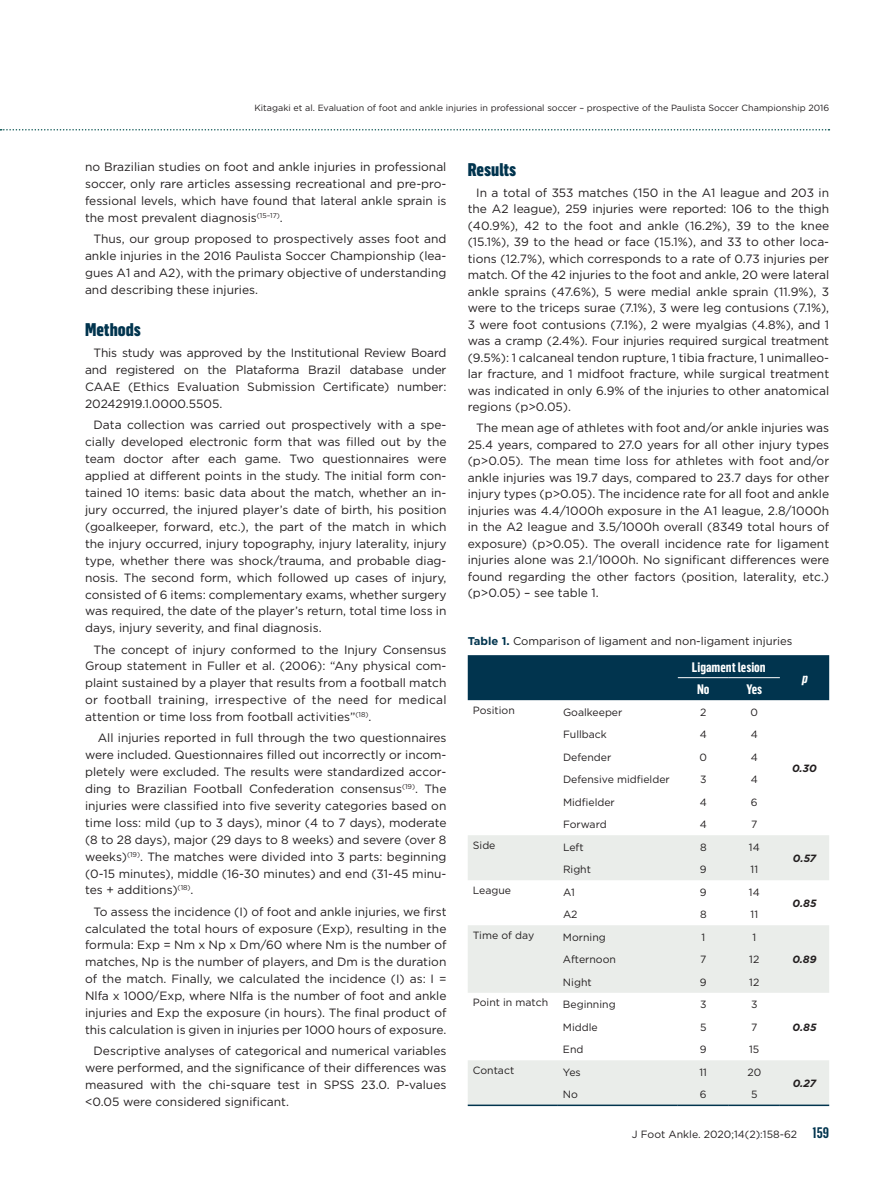
<style>
.page{position:relative;width:893px;height:1191px;background:#fff}
.page>*{position:absolute;margin:0;border:0;box-sizing:border-box;transform-origin:0 0}
.t1{font:900 18px "Flama Cond";color:#01344e}
.t2{font:700 13.5px "Flama Cond";color:#fff}
.t3{font:italic 700 13.5px "Flama Cond";color:#fff}
.t4{font:12px/17px "Gotham";color:#231f20;text-align:justify}
.t5{font:11.25px "Gotham";color:#231f20}
.t6{font:10.5px "Gotham";color:#231f20}
.t7{font:italic 700 10.5px "Gotham";letter-spacing:-.005em;color:#231f20}
.t8{font:9px "Gotham";color:#231f20}
.s1{font-weight:700;color:#01344e}
.s2{font-family:"Flama Cond";font-weight:600;font-size:15px;color:#01344e}
</style>
<div class="page">
<svg style="left:0;top:129px;width:829px;height:1px"></svg>
<div style="left:468px;top:655px;width:361px;height:45px;background:#01344e"></div>
<svg style="left:468px;top:835px;width:361px;height:269px;fill:#eaedea"></svg>
<hr style="left:468px;top:1104px;width:90px;height:2px;background:#01344e">
<hr style="left:780px;top:1104px;width:49px;height:2px;background:#01344e">
<hr style="left:558px;top:1104px;width:120px;height:2px;background:#01344e">
<hr style="left:678px;top:1104px;width:51px;height:2px;background:#01344e">
<hr style="left:729px;top:1104px;width:51px;height:2px;background:#01344e">
<hr style="left:678px;top:677px;width:51px;height:1px;background:#fff">
<hr style="left:729px;top:677px;width:51px;height:1px;background:#fff">
<p class="t8" style="left:254px;top:102px;width:576px">Kitagaki et al. Evaluation of foot and ankle injuries in professional soccer – prospective of the Paulista Soccer Championship 2016</p>
<p class="t4" style="left:85px;top:158px;width:363px">no Brazilian studies on foot and ankle injuries in professional soccer, only rare articles assessing recreational and pre-pro&shy;fessional levels, which have found that lateral ankle sprain is the most prevalent diagnosis<sup>(15–17)</sup>.</p>
<p class="t4" style="left:85px;top:230px;width:363px;text-indent:9px">Thus, our group proposed to prospectively asses foot and ankle injuries in the 2016 Paulista Soccer Championship (lea&shy;gues A1 and A2), with the primary objective of understanding and describing these injuries.</p>
<h1 class="t1" style="left:85px;top:316px;width:57px">Methods</h1>
<p class="t4" style="left:85px;top:344px;width:363px;text-indent:9px">This study was approved by the Institutional Review Board and registered on the Plataforma Brazil database under CAAE (Ethics Evaluation Submission Certificate) number:<br>20242919.1.0000.5505.</p>
<p class="t4" style="left:85px;top:416px;width:363px;text-indent:9px">Data collection was carried out prospectively with a spe&shy;cially developed electronic form that was filled out by the team doctor after each game. Two questionnaires were applied at different points in the study. The initial form con&shy;tained 10 items: basic data about the match, whether an in&shy;jury occurred, the injured player’s date of birth, his position (goalkeeper, forward, etc.), the part of the match in which the injury occurred, injury topography, injury laterality, injury type, whether there was shock/trauma, and probable diag&shy;nosis. The second form, which followed up cases of injury, consisted of 6 items: complementary exams, whether surgery was required, the date of the player’s return, total time loss in days, injury severity, and final diagnosis.</p>
<p class="t4" style="left:85px;top:640px;width:363px;text-indent:9px">The concept of injury conformed to the Injury Consensus Group statement in Fuller et al. (2006): “Any physical com&shy;plaint sustained by a player that results from a football match or football training, irrespective of the need for medical attention or time loss from football activities”<sup>(18)</sup>.</p>
<p class="t4" style="left:85px;top:729px;width:363px;text-indent:13px">All injuries reported in full through the two questionnaires were included. Questionnaires filled out incorrectly or incom&shy;pletely were excluded. The results were standardized accor&shy;ding to Brazilian Football Confederation consensus<sup>(19)</sup>. The injuries were classified into five severity categories based on time loss: mild (up to 3 days), minor (4 to 7 days), moderate (8 to 28 days), major (29 days to 8 weeks) and severe (over 8 weeks)<sup>(19)</sup>. The matches were divided into 3 parts: beginning (0-15 minutes), middle (16-30 minutes) and end (31-45 minu&shy;tes + additions)<sup>(18)</sup>.</p>
<p class="t4" style="left:85px;top:902px;width:363px;text-indent:9px">To assess the incidence (I) of foot and ankle injuries, we first calculated the total hours of exposure (Exp), resulting in the formula: Exp = Nm x Np x Dm/60 where Nm is the number of matches, Np is the number of players, and Dm is the duration of the match. Finally, we calculated the incidence (I) as: I = Nlfa x 1000/Exp, where Nlfa is the number of foot and ankle injuries and Exp the exposure (in hours). The final product of this calculation is given in injuries per 1000 hours of exposure.</p>
<p class="t4" style="left:85px;top:1042px;width:363px;text-indent:9px">Descriptive analyses of categorical and numerical variables were performed, and the significance of their differences was measured with the chi-square test in SPSS 23.0. P-values &lt;0.05 were considered significant.</p>
<h1 class="t1" style="left:468px;top:156px;width:50px">Results</h1>
<p class="t4" style="left:468px;top:184px;width:363px;line-height:16.5px;text-align:left;text-indent:9px">In a total of 353 matches (150 in the A1 league and 203 in the A2 league), 259 injuries were reported: 106 to the thigh (40.9%), 42 to the foot and ankle (16.2%), 39 to the knee (15.1%), 39 to the head or face (15.1%), and 33 to other loca&shy;tions (12.7%), which corresponds to a rate of 0.73 injuries per match. Of the 42 injuries to the foot and ankle, 20 were lateral ankle sprains (47.6%), 5 were medial ankle sprain (11.9%), 3 were to the triceps surae (7.1%), 3 were leg contusions (7.1%), 3 were foot contusions (7.1%), 2 were myalgias (4.8%), and 1 was a cramp (2.4%). Four injuries required surgical treatment (9.5%): 1 calcaneal tendon rupture, 1 tibia fracture, 1 unimalleo&shy;lar fracture, and 1 midfoot fracture, while surgical treatment was indicated in only 6.9% of the injuries to other anatomical regions (p&gt;0.05).</p>
<p class="t4" style="left:468px;top:419px;width:363px;line-height:16.5px;text-indent:9px">The mean age of athletes with foot and/or ankle injuries was 25.4 years, compared to 27.0 years for all other injury types (p&gt;0.05). The mean time loss for athletes with foot and/or ankle injuries was 19.7 days, compared to 23.7 days for other injury types (p&gt;0.05). The incidence rate for all foot and ankle injuries was 4.4/1000h exposure in the A1 league, 2.8/1000h in the A2 league and 3.5/1000h overall (8349 total hours of exposure) (p&gt;0.05). The overall incidence rate for ligament injuries alone was 2.1/1000h. No significant differences were found regarding the other factors (position, laterality, etc.) (p&gt;0.05) – see table 1.</p>
<p class="t5" style="left:468px;top:633px;width:326px"><span class="s1">Table 1.</span> Comparison of ligament and non-ligament injuries</p>
<p class="t2" style="left:692px;top:657px;width:75px">Ligament lesion</p>
<p class="t3" style="left:802px;top:668px;width:11px">p</p>
<p class="t2" style="left:697px;top:679px;width:14px">No</p>
<p class="t2" style="left:746px;top:679px;width:17px">Yes</p>
<p class="t6" style="left:473px;top:703px;width:43px">Position</p>
<p class="t6" style="left:563px;top:705px;width:61px">Goalkeeper</p>
<p class="t6" style="left:700px;top:705px;width:8px">2</p>
<p class="t6" style="left:751px;top:705px;width:9px">0</p>
<p class="t6" style="left:563px;top:727px;width:45px">Fullback</p>
<p class="t6" style="left:700px;top:727px;width:9px">4</p>
<p class="t6" style="left:751px;top:727px;width:9px">4</p>
<p class="t6" style="left:563px;top:750px;width:50px">Defender</p>
<p class="t6" style="left:700px;top:750px;width:9px">0</p>
<p class="t6" style="left:751px;top:750px;width:9px">4</p>
<p class="t6" style="left:563px;top:772px;width:108px">Defensive midfielder</p>
<p class="t6" style="left:700px;top:772px;width:8px">3</p>
<p class="t6" style="left:751px;top:772px;width:9px">4</p>
<p class="t6" style="left:563px;top:795px;width:53px">Midfielder</p>
<p class="t6" style="left:700px;top:795px;width:9px">4</p>
<p class="t6" style="left:751px;top:795px;width:8px">6</p>
<p class="t6" style="left:563px;top:817px;width:45px">Forward</p>
<p class="t6" style="left:700px;top:817px;width:9px">4</p>
<p class="t6" style="left:751px;top:817px;width:8px">7</p>
<p class="t6" style="left:473px;top:838px;width:24px">Side</p>
<p class="t6" style="left:563px;top:840px;width:22px">Left</p>
<p class="t6" style="left:700px;top:840px;width:8px">8</p>
<p class="t6" style="left:749px;top:840px;width:12px">14</p>
<p class="t6" style="left:563px;top:862px;width:30px">Right</p>
<p class="t6" style="left:700px;top:862px;width:8px">9</p>
<p class="t6" style="left:751px;top:862px;width:9px">11</p>
<p class="t6" style="left:473px;top:883px;width:40px">League</p>
<p class="t6" style="left:563px;top:885px;width:14px">A1</p>
<p class="t6" style="left:700px;top:885px;width:8px">9</p>
<p class="t6" style="left:749px;top:885px;width:12px">14</p>
<p class="t6" style="left:563px;top:907px;width:16px">A2</p>
<p class="t6" style="left:700px;top:907px;width:8px">8</p>
<p class="t6" style="left:751px;top:907px;width:9px">11</p>
<p class="t7" style="left:792px;top:761px;width:26px">0.30</p>
<p class="t7" style="left:793px;top:851px;width:25px">0.57</p>
<p class="t7" style="left:793px;top:896px;width:25px">0.85</p>
<p class="t6" style="left:473px;top:928px;width:63px">Time of day</p>
<p class="t6" style="left:563px;top:930px;width:44px">Morning</p>
<p class="t6" style="left:701px;top:930px;width:5px">1</p>
<p class="t6" style="left:752px;top:930px;width:5px">1</p>
<p class="t6" style="left:563px;top:952px;width:54px">Afternoon</p>
<p class="t6" style="left:700px;top:952px;width:8px">7</p>
<p class="t6" style="left:749px;top:952px;width:12px">12</p>
<p class="t7" style="left:792px;top:952px;width:26px">0.89</p>
<p class="t6" style="left:563px;top:975px;width:30px">Night</p>
<p class="t6" style="left:700px;top:975px;width:8px">9</p>
<p class="t6" style="left:749px;top:975px;width:12px">12</p>
<p class="t6" style="left:473px;top:995px;width:77px">Point in match</p>
<p class="t6" style="left:563px;top:997px;width:54px">Beginning</p>
<p class="t6" style="left:700px;top:997px;width:8px">3</p>
<p class="t6" style="left:751px;top:997px;width:8px">3</p>
<p class="t6" style="left:563px;top:1020px;width:36px">Middle</p>
<p class="t6" style="left:700px;top:1020px;width:8px">5</p>
<p class="t6" style="left:751px;top:1020px;width:8px">7</p>
<p class="t7" style="left:793px;top:1020px;width:25px">0.85</p>
<p class="t6" style="left:563px;top:1042px;width:22px">End</p>
<p class="t6" style="left:700px;top:1042px;width:8px">9</p>
<p class="t6" style="left:749px;top:1042px;width:12px">15</p>
<p class="t6" style="left:473px;top:1063px;width:43px">Contact</p>
<p class="t6" style="left:563px;top:1065px;width:19px">Yes</p>
<p class="t6" style="left:699px;top:1065px;width:9px">11</p>
<p class="t6" style="left:747px;top:1065px;width:15px">20</p>
<p class="t7" style="left:793px;top:1076px;width:25px">0.27</p>
<p class="t6" style="left:563px;top:1087px;width:17px">No</p>
<p class="t6" style="left:700px;top:1087px;width:8px">6</p>
<p class="t6" style="left:751px;top:1087px;width:8px">5</p>
<p class="t6" style="left:632px;top:1127px;width:199px">J Foot Ankle. 2020;14(2):158-62 <span class="s2">159</span></p>
</div>
